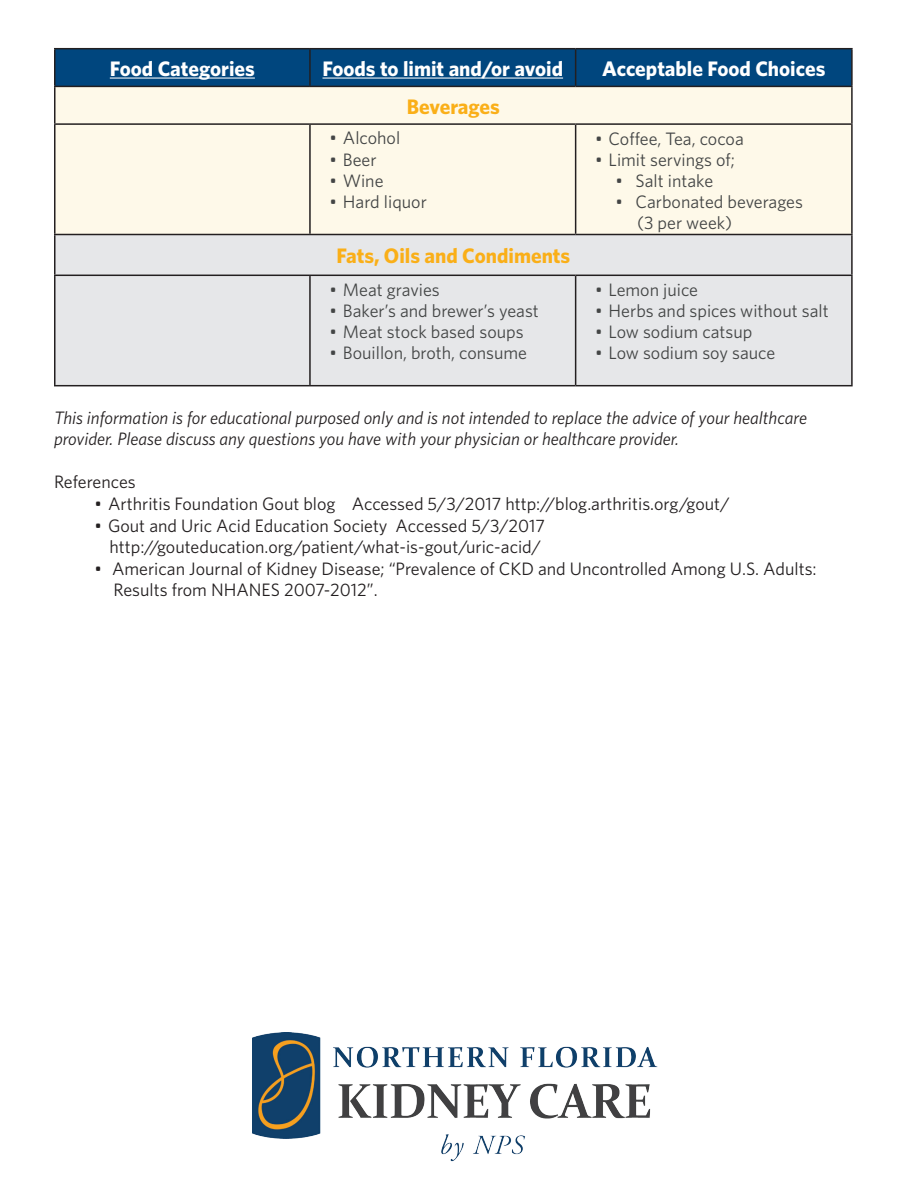
<style>
.page{position:relative;width:918px;height:1188px;background:#fff}
.page>*{position:absolute;margin:0;border:0;box-sizing:border-box;transform-origin:0 0}
.t1{font:700 21px "Whitney";color:#fff}
.t2{font:700 21px "Whitney";color:#faaf18}
.t3{font:18px/21.6px "Whitney";color:#231f20;text-align:right}
.t4{font:18px/21px "Whitney";color:#434545}
.t5{font:italic 18px/21.6px "Whitney";color:#231f20}
</style>
<div class="page">
<svg style="left:56px;top:49px;width:795px;height:37px;background:#02467c"></svg>
<div style="left:56px;top:87px;width:795px;height:147px;background:#fef9e9"></div>
<div style="left:56px;top:235px;width:795px;height:150px;background:#e6e7e9"></div>
<hr style="left:54px;top:48px;width:256px;height:1px;background:#231f20">
<hr style="left:54px;top:49px;width:2px;height:37px;background:#231f20">
<hr style="left:310px;top:48px;width:266px;height:1px;background:#231f20">
<hr style="left:309px;top:49px;width:2px;height:37px;background:#231f20">
<hr style="left:576px;top:48px;width:277px;height:1px;background:#231f20">
<hr style="left:575px;top:49px;width:1px;height:37px;background:#231f20">
<hr style="left:851px;top:49px;width:2px;height:37px;background:#231f20">
<hr style="left:54px;top:86px;width:256px;height:1px;background:#231f20">
<hr style="left:54px;top:87px;width:2px;height:36px;background:#231f20">
<hr style="left:310px;top:86px;width:266px;height:1px;background:#231f20">
<hr style="left:576px;top:86px;width:277px;height:1px;background:#231f20">
<hr style="left:851px;top:87px;width:2px;height:36px;background:#231f20">
<hr style="left:54px;top:123px;width:256px;height:2px;background:#231f20">
<hr style="left:54px;top:125px;width:2px;height:109px;background:#231f20">
<hr style="left:310px;top:123px;width:266px;height:2px;background:#231f20">
<hr style="left:309px;top:125px;width:2px;height:109px;background:#231f20">
<hr style="left:576px;top:123px;width:277px;height:2px;background:#231f20">
<hr style="left:575px;top:125px;width:1px;height:109px;background:#231f20">
<hr style="left:851px;top:125px;width:2px;height:109px;background:#231f20">
<hr style="left:54px;top:234px;width:256px;height:1px;background:#231f20">
<hr style="left:54px;top:235px;width:2px;height:40px;background:#231f20">
<hr style="left:310px;top:234px;width:266px;height:1px;background:#231f20">
<hr style="left:576px;top:234px;width:277px;height:1px;background:#231f20">
<hr style="left:851px;top:235px;width:2px;height:40px;background:#231f20">
<hr style="left:54px;top:275px;width:256px;height:1px;background:#231f20">
<hr style="left:54px;top:276px;width:2px;height:109px;background:#231f20">
<hr style="left:310px;top:275px;width:266px;height:1px;background:#231f20">
<hr style="left:309px;top:276px;width:2px;height:109px;background:#231f20">
<hr style="left:576px;top:275px;width:277px;height:1px;background:#231f20">
<hr style="left:575px;top:276px;width:1px;height:109px;background:#231f20">
<hr style="left:851px;top:276px;width:2px;height:109px;background:#231f20">
<hr style="left:54px;top:385px;width:256px;height:1px;background:#231f20">
<hr style="left:310px;top:385px;width:266px;height:1px;background:#231f20">
<hr style="left:576px;top:385px;width:277px;height:1px;background:#231f20">
<hr style="left:110px;top:78px;width:145px;height:1px;background:#fff">
<hr style="left:323px;top:78px;width:240px;height:1px;background:#fff">
<img style="left:252px;top:1032px;width:405px;height:130px">
<p class="t1" style="left:110px;top:55px;width:147px">Food Categories</p>
<p class="t1" style="left:323px;top:55px;width:242px">Foods to limit and/or avoid</p>
<p class="t1" style="left:602px;top:55px;width:225px">Acceptable Food Choices</p>
<p class="t2" style="left:407px;top:92px;width:95px">Beverages</p>
<p class="t4" style="left:329px;top:127px;width:72px">• Alcohol</p>
<p class="t4" style="left:329px;top:148px;width:49px">• Beer</p>
<p class="t4" style="left:329px;top:169px;width:56px">• Wine</p>
<p class="t4" style="left:329px;top:190px;width:99px">• Hard liquor</p>
<p class="t4" style="left:595px;top:127px;width:150px">• Coffee, Tea, cocoa</p>
<p class="t4" style="left:595px;top:148px;width:141px">• Limit servings of;</p>
<p class="t4" style="left:615px;top:169px;width:99px">• Salt intake</p>
<p class="t4" style="left:637px;top:190px;width:167px;text-indent:-22px">• Carbonated beverages (3 per week)</p>
<p class="t2" style="left:336px;top:242px;width:235px">Fats, Oils and Condiments</p>
<p class="t4" style="left:329px;top:279px;width:112px">• Meat gravies</p>
<p class="t4" style="left:329px;top:300px;width:211px">• Baker’s and brewer’s yeast</p>
<p class="t4" style="left:329px;top:321px;width:196px">• Meat stock based soups</p>
<p class="t4" style="left:329px;top:342px;width:199px">• Bouillon, broth, consume</p>
<p class="t4" style="left:595px;top:279px;width:104px">• Lemon juice</p>
<p class="t4" style="left:595px;top:300px;width:235px">• Herbs and spices without salt</p>
<p class="t4" style="left:595px;top:321px;width:159px">• Low sodium catsup</p>
<p class="t4" style="left:595px;top:342px;width:182px">• Low sodium soy sauce</p>
<p class="t5" style="left:54px;top:406px;width:755px">This information is for educational purposed only and is not intended to replace the advice of your healthcare provider. Please discuss any questions you have with your physician or healthcare provider.</p>
<p class="t3" style="left:54px;top:471px;width:83px">References</p>
<p class="t3" style="left:95px;top:493px;width:637px">• Arthritis Foundation Gout blog Accessed 5/3/2017 http://blog.arthritis.org/gout/</p>
<p class="t3" style="left:95px;top:514px;width:452px">• Gout and Uric Acid Education Society Accessed 5/3/2017 http://gouteducation.org/patient/what-is-gout/uric-acid/</p>
<p class="t3" style="left:114px;top:557px;width:705px;text-align:left;text-indent:-19px">• American Journal of Kidney Disease; “Prevalence of CKD and Uncontrolled Among U.S. Adults:<br>Results from NHANES 2007-2012”.</p>
</div>
